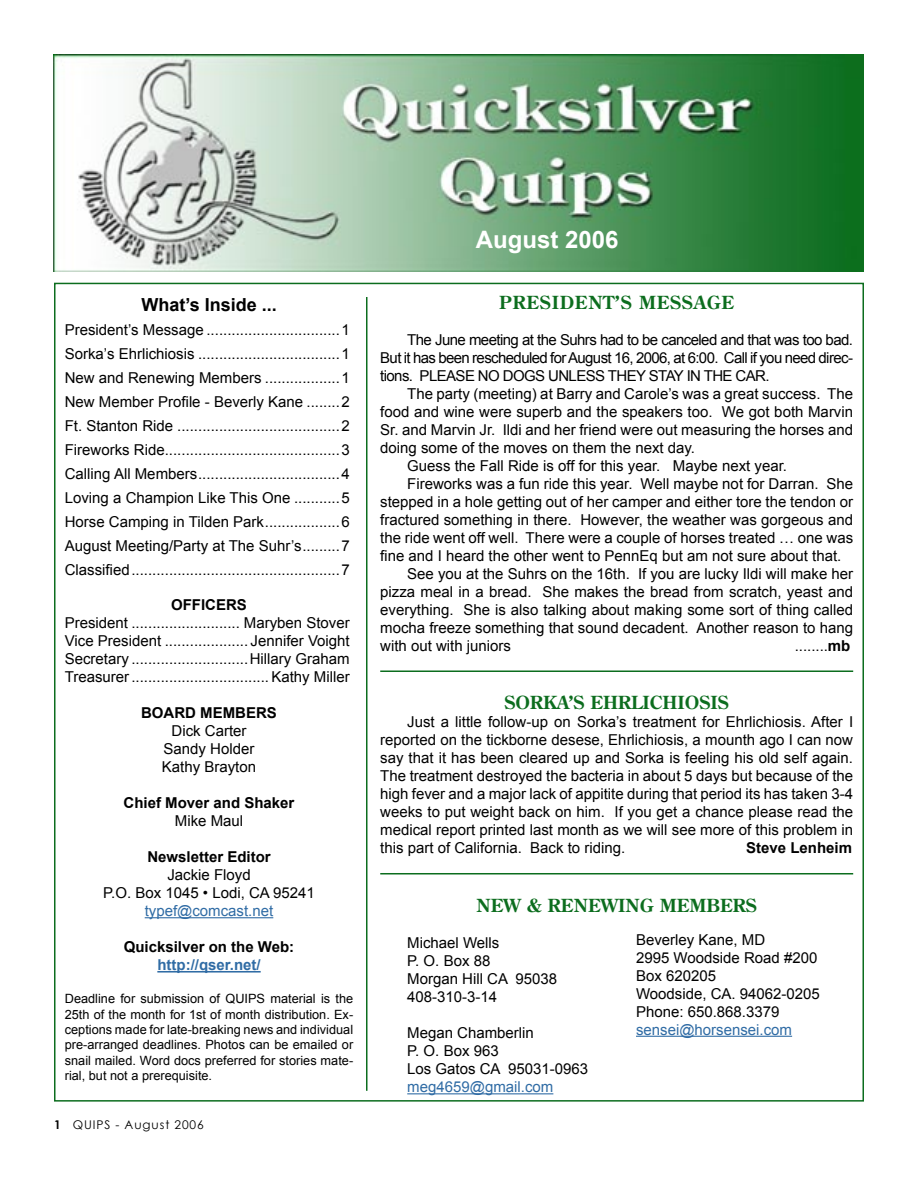
<style>
.page{position:relative;width:918px;height:1188px;background:#fff}
.page>*{position:absolute;margin:0;border:0;box-sizing:border-box;transform-origin:0 0}
.t1{font:700 24px "Arial";color:#fff}
.Headline{font:700 18px "Century Old Style Std";color:#0c6d1e}
.Headline-2{font:700 18px "Century Old Style Std";letter-spacing:.04em;color:#0c6d1e}
.t2{font:700 18px "Arial";color:#000}
.Body_Text{font:15px/18px "Arial";color:#000;text-align:justify}
.Body_Text-2{font:700 15px/18px "Arial";color:#000;text-align:center}
.Body_Text-3{font:15px "Arial";color:#306ca5}
.Body_Text-4{font:700 15px "Arial";color:#306ca5}
.t3{font:12.75px/15.3px "Arial";color:#000;text-align:justify}
.t4{font:12px "Century Gothic";letter-spacing:.075em;color:#000}
.s1{font-weight:400}
.s2{font-weight:700}
</style>
<div class="page">
<img style="left:53px;top:54px;width:811px;height:217px">
<hr style="left:145px;top:917px;width:128px;height:1px;background:#306ca5">
<hr style="left:157px;top:971px;width:104px;height:2px;background:#306ca5">
<hr style="left:366px;top:297px;width:2px;height:794px;background:#0c6d1e">
<hr style="left:407px;top:1093px;width:146px;height:1px;background:#306ca5">
<hr style="left:636px;top:1036px;width:156px;height:1px;background:#306ca5">
<hr style="left:380px;top:670px;width:473px;height:2px;background:#0c6d1e">
<hr style="left:380px;top:873px;width:473px;height:1px;background:#0c6d1e">
<p class="t2" style="left:141px;top:293px;width:137px">What’s Inside ...</p>
<p class="Body_Text" style="left:65px;top:321px;width:286px">President’s Message ................................1</p>
<p class="Body_Text" style="left:65px;top:345px;width:286px">Sorka’s Ehrlichiosis ..................................1</p>
<p class="Body_Text" style="left:65px;top:369px;width:286px">New and Renewing Members ..................1</p>
<p class="Body_Text" style="left:65px;top:393px;width:286px">New Member Profile - Beverly Kane ........2</p>
<p class="Body_Text" style="left:65px;top:417px;width:286px">Ft. Stanton Ride .......................................2</p>
<p class="Body_Text" style="left:65px;top:441px;width:286px">Fireworks Ride..........................................3</p>
<p class="Body_Text" style="left:65px;top:465px;width:286px">Calling All Members ..................................4</p>
<p class="Body_Text" style="left:65px;top:489px;width:286px">Loving a Champion Like This One ...........5</p>
<p class="Body_Text" style="left:65px;top:513px;width:286px">Horse Camping in Tilden Park ..................6</p>
<p class="Body_Text" style="left:65px;top:537px;width:286px">August Meeting/Party at The Suhr’s .........7</p>
<p class="Body_Text" style="left:65px;top:561px;width:286px">Classified ..................................................7</p>
<p class="Body_Text-2" style="left:171px;top:596px;width:77px">OFFICERS</p>
<p class="Body_Text" style="left:65px;top:614px;width:286px">President .......................... Maryben Stover</p>
<p class="Body_Text" style="left:65px;top:632px;width:286px">Vice President .................... Jennifer Voight</p>
<p class="Body_Text" style="left:65px;top:650px;width:286px">Secretary ............................Hillary Graham</p>
<p class="Body_Text" style="left:65px;top:668px;width:286px">Treasurer ................................. Kathy Miller</p>
<p class="Body_Text-2" style="left:141px;top:704px;width:137px">BOARD MEMBERS<br><span class="s1">Dick Carter</span></p>
<p class="Body_Text" style="left:164px;top:740px;width:92px">Sandy Holder</p>
<p class="Body_Text" style="left:162px;top:758px;width:96px">Kathy Brayton</p>
<p class="Body_Text-2" style="left:124px;top:794px;width:172px">Chief Mover and Shaker</p>
<p class="Body_Text" style="left:175px;top:812px;width:70px">Mike Maul</p>
<p class="Body_Text-2" style="left:147px;top:848px;width:125px">Newsletter Editor</p>
<p class="Body_Text" style="left:167px;top:866px;width:85px">Jackie Floyd</p>
<p class="Body_Text" style="left:103px;top:884px;width:213px">P.O. Box 1045 • Lodi, CA 95241</p>
<p class="Body_Text-3" style="left:145px;top:901px;width:130px">typef@comcast.net</p>
<p class="Body_Text-2" style="left:124px;top:938px;width:172px">Quicksilver on the Web:</p>
<p class="Body_Text-4" style="left:157px;top:955px;width:105px">http://qser.net/</p>
<p class="t3" style="left:65px;top:991px;width:290px">Deadline for submission of QUIPS material is the 25th of the month for 1st of month distribution. Ex&shy;ceptions made for late-breaking news and individual pre-arranged deadlines. Photos can be emailed or snail mailed. Word docs preferred for stories mate&shy;rial, but not a prerequisite.</p>
<p class="t4" style="left:54px;top:1116px;width:151px"><span class="s2">1</span> QUIPS - August 2006</p>
<p class="t1" style="left:476px;top:223px;width:144px">August 2006</p>
<p class="Headline-2" style="left:499px;top:290px;width:237px">PRESIDENT’S MESSAGE</p>
<p class="Body_Text" style="left:380px;top:330px;width:474px;text-indent:27px">The June meeting at the Suhrs had to be canceled and that was too bad.<br>But it has been rescheduled for August 16, 2006, at 6:00. Call if you need direc&shy;tions. PLEASE NO DOGS UNLESS THEY STAY IN THE CAR.</p>
<p class="Body_Text" style="left:380px;top:384px;width:474px;text-indent:27px">The party (meeting) at Barry and Carole’s was a great success. The food and wine were superb and the speakers too. We got both Marvin Sr. and Marvin Jr. Ildi and her friend were out measuring the horses and doing some of the moves on them the next day.</p>
<p class="Body_Text" style="left:407px;top:456px;width:381px">Guess the Fall Ride is off for this year. Maybe next year.</p>
<p class="Body_Text" style="left:380px;top:474px;width:474px;text-indent:27px">Fireworks was a fun ride this year. Well maybe not for Darran. She stepped in a hole getting out of her camper and either tore the tendon or fractured something in there. However, the weather was gorgeous and the ride went off well. There were a couple of horses treated … one was fine and I heard the other went to PennEq but am not sure about that.</p>
<p class="Body_Text" style="left:380px;top:564px;width:474px;text-indent:27px">See you at the Suhrs on the 16th. If you are lucky Ildi will make her pizza meal in a bread. She makes the bread from scratch, yeast and everything. She is also talking about making some sort of thing called mocha freeze something that sound decadent. Another reason to hang with out with juniors</p>
<p class="Body_Text" style="left:795px;top:636px;width:57px">........<span class="s2">mb</span></p>
<p class="Headline" style="left:505px;top:690px;width:226px">SORKA’S EHRLICHIOSIS</p>
<p class="Body_Text" style="left:380px;top:713px;width:474px;text-indent:27px">Just a little follow-up on Sorka’s treatment for Ehrlichiosis. After I reported on the tickborne desese, Ehrlichiosis, a mounth ago I can now say that it has been cleared up and Sorka is feeling his old self again.<br>The treatment destroyed the bacteria in about 5 days but because of the high fever and a major lack of appitite during that period its has taken 3-4 weeks to put weight back on him. If you get a chance please read the medical report printed last month as we will see more of this problem in this part of California. Back to riding.</p>
<p class="Body_Text-2" style="left:746px;top:839px;width:107px">Steve Lenheim</p>
<p class="Headline" style="left:476px;top:894px;width:282px">NEW &amp; RENEWING MEMBERS</p>
<p class="Body_Text" style="left:407px;top:934px;width:94px">Michael Wells</p>
<p class="Body_Text" style="left:407px;top:952px;width:85px">P. O. Box 88</p>
<p class="Body_Text" style="left:407px;top:970px;width:152px">Morgan Hill CA 95038</p>
<p class="Body_Text" style="left:407px;top:988px;width:92px">408-310-3-14</p>
<p class="Body_Text" style="left:407px;top:1024px;width:128px">Megan Chamberlin</p>
<p class="Body_Text" style="left:407px;top:1042px;width:93px">P. O. Box 963</p>
<p class="Body_Text" style="left:407px;top:1060px;width:182px">Los Gatos CA 95031-0963</p>
<p class="Body_Text-3" style="left:407px;top:1077px;width:148px">meg4659@gmail.com</p>
<p class="Body_Text" style="left:636px;top:931px;width:131px">Beverley Kane, MD</p>
<p class="Body_Text" style="left:636px;top:949px;width:183px">2995 Woodside Road #200</p>
<p class="Body_Text" style="left:636px;top:967px;width:82px">Box 620205</p>
<p class="Body_Text" style="left:636px;top:985px;width:185px">Woodside, CA. 94062-0205</p>
<p class="Body_Text" style="left:636px;top:1003px;width:145px">Phone: 650.868.3379</p>
<p class="Body_Text-3" style="left:636px;top:1020px;width:158px">sensei@horsensei.com</p>
</div>
